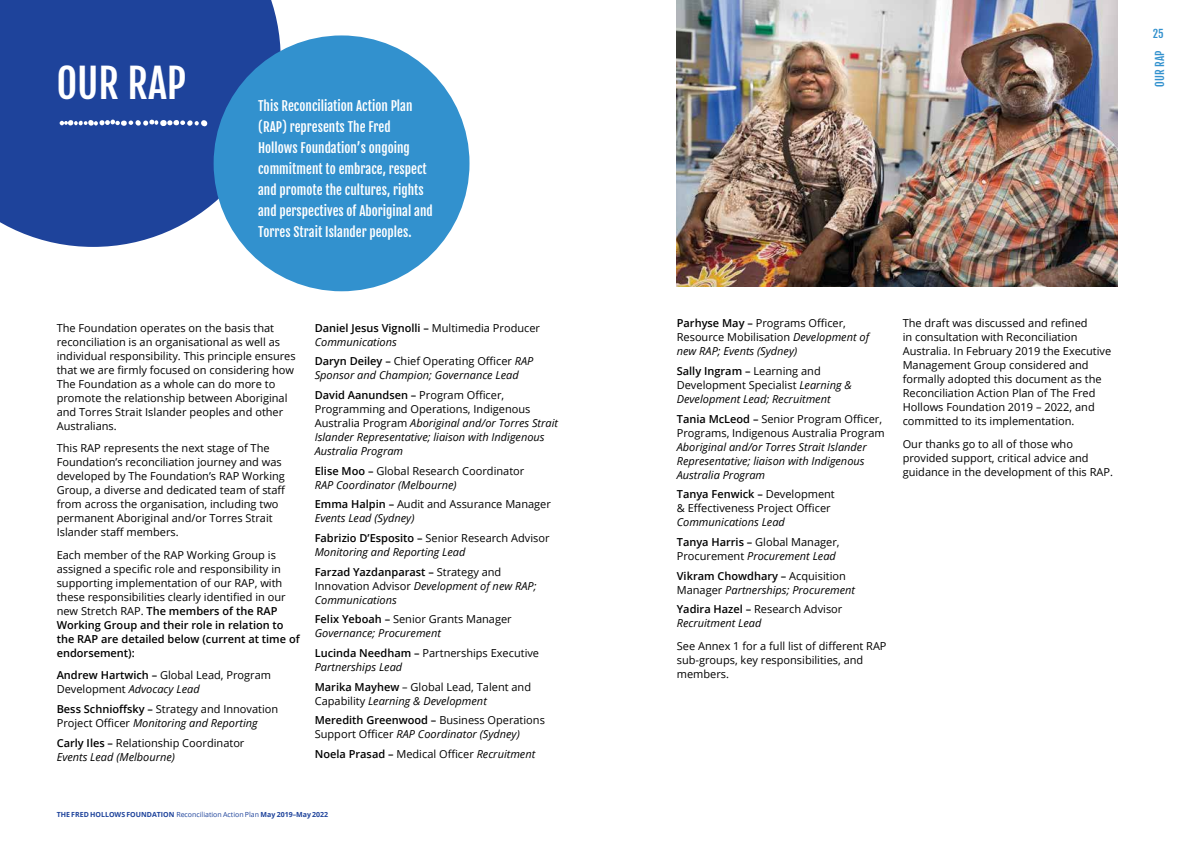
<style>
.page{position:relative;width:1191px;height:842px;background:#fff}
.page>*{position:absolute;margin:0;border:0;box-sizing:border-box;transform-origin:0 0}
.t1{font:40px "Fjalla One";color:#fff}
.t2{font:13px/21px "Fjalla One";color:#fff}
.t3{font:11px/14px "Open Sans";color:#000}
.t4{font:italic 11px/14px "Open Sans";color:#000}
.t5{font:600 11px/14px "Open Sans";color:#000}
.t6{font:11px "Fjalla One";color:#3291ce}
.t7{font:700 7px "Open Sans";color:#1e439b}
.s1{font-weight:600}
.s2{font-style:italic}
.s3{font-weight:400}
.s4{font-weight:400;font-style:italic}
.s5{font-weight:600;font-style:normal}
.s6{font-style:normal}
</style>
<div class="page">
<div style="left:0;top:0;width:281px;height:247px;background:#1e439b"></div>
<svg style="left:60px;top:118px;width:149px;height:10px"></svg>
<img style="left:677px;top:0;width:440px;height:286px">
<div style="left:214px;top:35px;width:255px;height:256px;background:#3291ce;border-radius:50%"></div>
<h1 class="t1" style="left:57px;top:59px;width:131px">OUR RAP</h1>
<p class="t2" style="left:258px;top:95px;width:176px">This Reconciliation Action Plan (RAP) represents The Fred<br>Hollows Foundation’s ongoing commitment to embrace, respect and promote the cultures, rights and perspectives of Aboriginal and<br>Torres Strait Islander peoples.</p>
<p class="t3" style="left:57px;top:320px;width:240px">The Foundation operates on the basis that reconciliation is an organisational as well as individual responsibility. This principle ensures that we are firmly focused on considering how The Foundation as a whole can do more to promote the relationship between Aboriginal and Torres Strait Islander peoples and other Australians.</p>
<p class="t3" style="left:57px;top:441px;width:230px">This RAP represents the next stage of The Foundation’s reconciliation journey and was developed by The Foundation’s RAP Working Group, a diverse and dedicated team of staff from across the organisation, including two permanent Aboriginal and/or Torres Strait Islander staff members.</p>
<p class="t3" style="left:57px;top:547px;width:244px">Each member of the RAP Working Group is assigned a specific role and responsibility in supporting implementation of our RAP, with these responsibilities clearly identified in our new Stretch RAP. <span class="s1">The members of the RAP Working Group and their role in relation to the RAP are detailed below (current at time of endorsement):</span></p>
<p class="t3" style="left:57px;top:668px;width:216px"><span class="s1">Andrew Hartwich –</span> Global Lead, Program<br>Development <span class="s2">Advocacy Lead</span></p>
<p class="t3" style="left:57px;top:702px;width:223px"><span class="s1">Bess Schnioffsky –</span> Strategy and Innovation<br>Project Officer <span class="s2">Monitoring and Reporting</span></p>
<p class="t3" style="left:57px;top:735px;width:189px"><span class="s1">Carly Iles –</span> Relationship Coordinator<br><span class="s2">Events Lead (Melbourne)</span></p>
<p class="t5" style="left:315px;top:320px;width:227px">Daniel Jesus Vignolli – <span class="s3">Multimedia Producer<br></span><span class="s4">Communications</span></p>
<p class="t4" style="left:315px;top:354px;width:220px"><span class="s5">Daryn Deiley –</span> <span class="s6">Chief Operating Officer</span> RAP<br>Sponsor and Champion; Governance Lead</p>
<p class="t4" style="left:315px;top:388px;width:245px"><span class="s5">David Aanundsen –</span> <span class="s6">Program Officer, Programming and Operations, Indigenous Australia Program</span> Aboriginal and/or Torres Strait Islander Representative; liaison with Indigenous Australia Program</p>
<p class="t3" style="left:315px;top:463px;width:211px"><span class="s1">Elise Moo –</span> Global Research Coordinator<br><span class="s2">RAP Coordinator (Melbourne)</span></p>
<p class="t3" style="left:315px;top:497px;width:238px"><span class="s1">Emma Halpin –</span> Audit and Assurance Manager<br><span class="s2">Events Lead (Sydney)</span></p>
<p class="t4" style="left:315px;top:531px;width:236px"><span class="s5">Fabrizio D’Esposito –</span> <span class="s6">Senior Research Advisor<br></span>Monitoring and Reporting Lead</p>
<p class="t4" style="left:315px;top:564px;width:223px"><span class="s5">Farzad Yazdanparast –</span> <span class="s6">Strategy and<br>Innovation Advisor</span> Development of new RAP;<br>Communications</p>
<p class="t4" style="left:315px;top:612px;width:198px"><span class="s5">Felix Yeboah –</span> <span class="s6">Senior Grants Manager<br></span>Governance; Procurement</p>
<p class="t3" style="left:315px;top:646px;width:226px"><span class="s1">Lucinda Needham –</span> Partnerships Executive<br><span class="s2">Partnerships Lead</span></p>
<p class="t3" style="left:315px;top:679px;width:218px"><span class="s1">Marika Mayhew</span> – Global Lead, Talent and<br>Capability <span class="s2">Learning &amp; Development</span></p>
<p class="t3" style="left:315px;top:713px;width:232px"><span class="s1">Meredith Greenwood –</span> Business Operations<br>Support Officer <span class="s2">RAP Coordinator (Sydney)</span></p>
<p class="t3" style="left:315px;top:747px;width:222px"><span class="s1">Noela Prasad –</span> Medical Officer <span class="s2">Recruitment</span></p>
<p class="t7" style="left:57px;top:809px;width:273px">THE FRED HOLLOWS FOUNDATION <span class="s3">Reconciliation Action Plan</span> May 2019–May 2022</p>
<p class="t6" style="left:1153px;top:27px;width:12px">25</p>
<p class="t6" style="left:1153px;top:87px;width:37px;rotate:-90deg">OUR RAP</p>
<p class="t3" style="left:677px;top:316px;width:194px"><span class="s1">Parhyse May –</span> Programs Officer,<br>Resource Mobilisation <span class="s2">Development of new RAP; Events (Sydney)</span></p>
<p class="t4" style="left:677px;top:364px;width:177px"><span class="s5">Sally Ingram –</span> <span class="s6">Learning and<br>Development Specialist</span> Learning &amp;<br>Development Lead; Recruitment</p>
<p class="t3" style="left:677px;top:411px;width:209px"><span class="s1">Tania McLeod –</span> Senior Program Officer,<br>Programs, Indigenous Australia Program</p>
<p class="t4" style="left:677px;top:439px;width:191px">Aboriginal and/or Torres Strait Islander<br>Representative; liaison with Indigenous<br>Australia Program</p>
<p class="t3" style="left:677px;top:487px;width:159px"><span class="s1">Tanya Fenwick –</span> Development &amp; Effectiveness Project Officer</p>
<p class="t4" style="left:677px;top:512px;width:164px;line-height:19.7px">Communications Lead<br><span class="s5">Tanya Harris –</span> <span class="s6">Global Manager,</span></p>
<p class="t3" style="left:677px;top:546px;width:171px;line-height:19.7px">Procurement <span class="s2">Procurement Lead<br></span><span class="s1">Vikram Chowdhary –</span> Acquisition</p>
<p class="t4" style="left:677px;top:580px;width:180px;line-height:19.7px"><span class="s6">Manager</span> Partnerships; Procurement<br><span class="s5">Yadira Hazel –</span> <span class="s6">Research Advisor</span></p>
<p class="t4" style="left:677px;top:616px;width:86px">Recruitment Lead</p>
<p class="t3" style="left:677px;top:639px;width:211px">See Annex 1 for a full list of different RAP sub-groups, key responsibilities, and members.</p>
<p class="t3" style="left:902px;top:316px;width:210px">The draft was discussed and refined<br>in consultation with Reconciliation Australia. In February 2019 the Executive Management Group considered and formally adopted this document as the Reconciliation Action Plan of The Fred Hollows Foundation 2019 – 2022, and committed to its implementation.</p>
<p class="t3" style="left:902px;top:437px;width:212px">Our thanks go to all of those who provided support, critical advice and guidance in the development of this RAP.</p>
</div>
